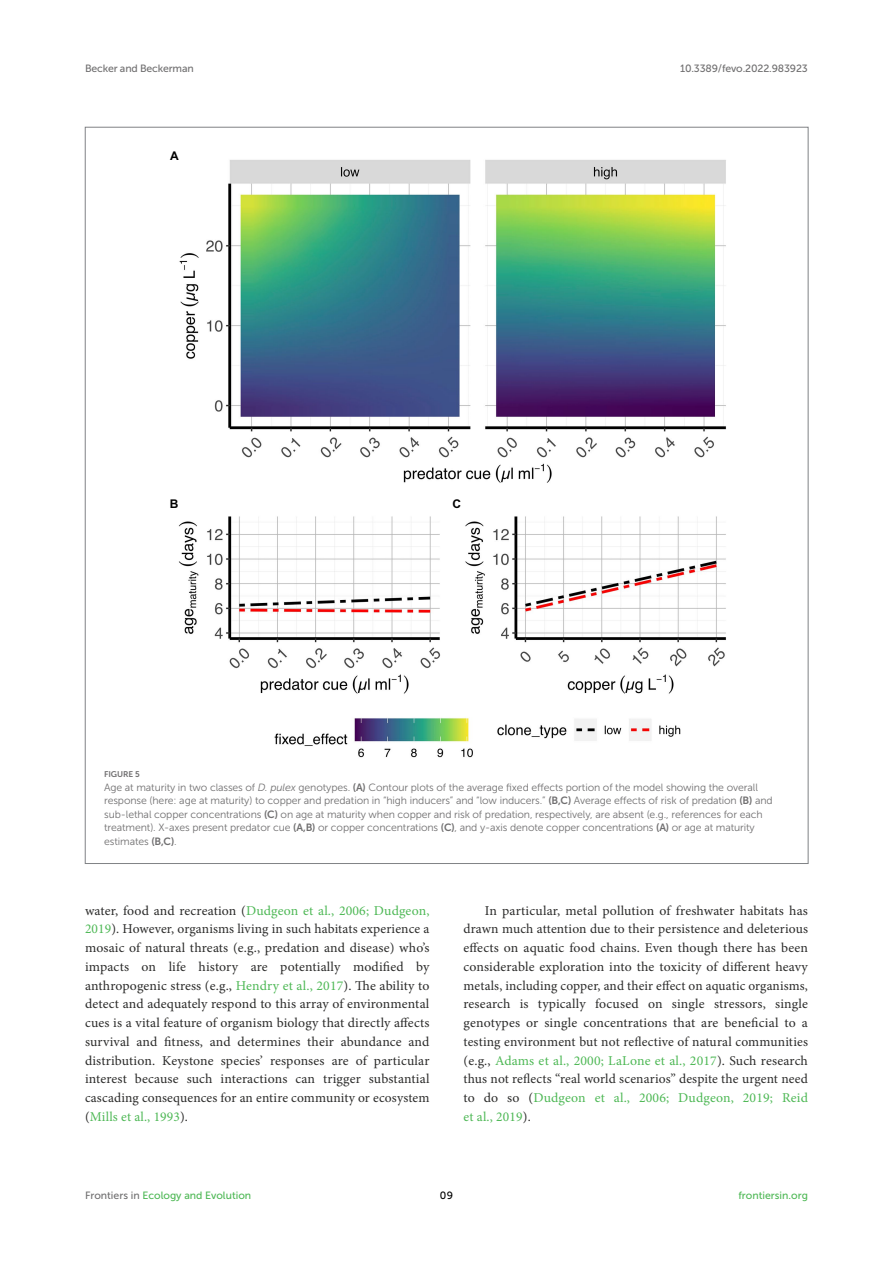
<style>
.page{position:relative;width:893px;height:1263px;background:#fff}
.page>*{position:absolute;margin:0;border:0;box-sizing:border-box;transform-origin:0 0}
.TEXT_FLUSH{font:13.5px/18.8px "Minion Pro";letter-spacing:.01em;color:#2b2b2a;text-align:justify}
.TEXT{font:13.5px/18.8px "Minion Pro";letter-spacing:.01em;color:#2b2b2a;text-align:justify}
.t1{font:700 12px "Arial";color:#000}
.FIG_LEG{font:10.5px/13.5px "Museo Sans 300";letter-spacing:-.01em;color:#706f70}
.t2{font:10.5px "Museo Sans 500";color:#4eb855}
.t3{font:10.5px "Museo Sans 500";letter-spacing:-.015em;color:#706f70}
.t4{font:10.5px "Museo Sans 500";color:#000}
.FIG_HD{font:8.25px "Museo Sans 700";letter-spacing:-.01em;color:#706f70}
.s1{font-style:italic}
.s2{font-family:"Museo Sans 700"}
.s3{color:#4eb855}
.s4{color:#706f70}
</style>
<div class="page">
<img style="left:178px;top:160px;width:548px;height:598px">
<p class="t3" style="left:85px;top:63px;width:110px">Becker and Beckerman</p>
<p class="t3" style="left:680px;top:63px;width:129px">10.3389/fevo.2022.983923</p>
<p class="t1" style="left:170px;top:148px;width:10px">A</p>
<p class="t1" style="left:170px;top:496px;width:10px">B</p>
<p class="t1" style="left:452px;top:496px;width:10px">C</p>
<p class="FIG_HD" style="left:104px;top:770px;width:37px">FIGURE 5</p>
<p class="FIG_LEG" style="left:104px;top:780px;width:670px">Age at maturity in two classes of <span class="s1">D. pulex</span> genotypes. <span class="s2">(A)</span> Contour plots of the average fixed effects portion of the model showing the overall response (here: age at maturity) to copper and predation in “high inducers” and “low inducers.” <span class="s2">(B,C)</span> Average effects of risk of predation <span class="s2">(B)</span> and sub-lethal copper concentrations <span class="s2">(C)</span> on age at maturity when copper and risk of predation, respectively, are absent (e.g., references for each treatment). X-axes present predator cue <span class="s2">(A,B)</span> or copper concentrations <span class="s2">(C)</span>, and y-axis denote copper concentrations <span class="s2">(A)</span> or age at maturity estimates <span class="s2">(B,C)</span>.</p>
<p class="TEXT_FLUSH" style="left:85px;top:901px;width:346px">water, food and recreation (<span class="s3">Dudgeon et al., 2006; Dudgeon, 2019</span>). However, organisms living in such habitats experience a mosaic of natural threats (e.g., predation and disease) who’s impacts on life history are potentially modified by anthropogenic stress (e.g., <span class="s3">Hendry et al., 2017</span>). The ability to detect and adequately respond to this array of environmental cues is a vital feature of organism biology that directly affects survival and fitness, and determines their abundance and distribution. Keystone species’ responses are of particular interest because such interactions can trigger substantial cascading consequences for an entire community or ecosystem (<span class="s3">Mills et al., 1993</span>).</p>
<p class="TEXT" style="left:463px;top:901px;width:346px;text-indent:21px">In particular, metal pollution of freshwater habitats has drawn much attention due to their persistence and deleterious effects on aquatic food chains. Even though there has been considerable exploration into the toxicity of different heavy metals, including copper, and their effect on aquatic organisms, research is typically focused on single stressors, single genotypes or single concentrations that are beneficial to a testing environment but not reflective of natural communities (e.g., <span class="s3">Adams et al., 2000; LaLone et al., 2017</span>). Such research thus not reflects “real world scenarios” despite the urgent need to do so (<span class="s3">Dudgeon et al., 2006; Dudgeon, 2019; Reid et al., 2019</span>).</p>
<p class="t2" style="left:85px;top:1190px;width:168px"><span class="s4">Frontiers in</span> Ecology and Evolution</p>
<p class="t4" style="left:440px;top:1190px;width:15px">09</p>
<p class="t2" style="left:738px;top:1190px;width:71px">frontiersin.org</p>
</div>
